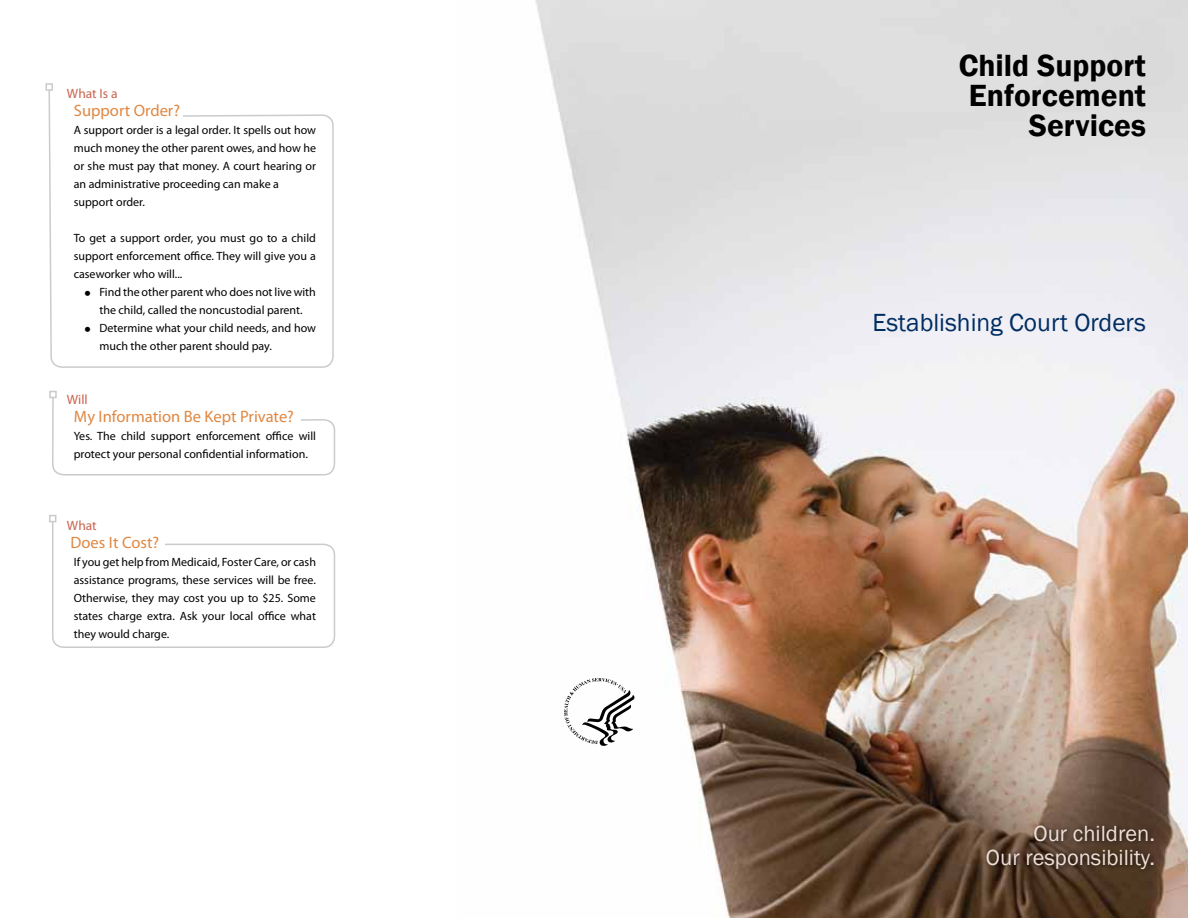
<style>
.page{position:relative;width:1188px;height:918px;background:#fff}
.page>*{position:absolute;margin:0;border:0;box-sizing:border-box;transform-origin:0 0}
.t1{font:600 31.5px/30px "Franklin Gothic";color:#000;text-align:right}
.t2{font:25.5px "Franklin Gothic";color:#002d62}
.t3{font:22.5px/24px "Franklin Gothic";color:#efdfd8;text-align:right}
.t4{font:16.5px "Myriad Pro";color:#e08741}
.t5{font:13.5px "Myriad Pro";color:#c9634d}
.t6{font:12px/18px "Myriad Pro";color:#000}
</style>
<div class="page">
<svg style="left:48px;top:91px;width:286px;height:277px"></svg>
<div style="left:45px;top:83px;width:8px;height:8px;border:2px solid #cacbcd"></div>
<svg style="left:51px;top:398px;width:285px;height:78px"></svg>
<div style="left:49px;top:391px;width:8px;height:7px;border:2px solid #cacbcd"></div>
<svg style="left:51px;top:520px;width:285px;height:128px"></svg>
<div style="left:49px;top:515px;width:7px;height:7px;border:2px solid #cacbcd"></div>
<img style="left:535px;top:0;width:653px;height:918px">
<div style="left:982px;top:821px;width:177px;height:55px;background:#000;opacity:.75"></div>
<svg style="left:564px;top:678px;width:71px;height:68px"></svg>
<svg style="left:85px;top:291px;width:5px;height:5px"></svg>
<svg style="left:85px;top:327px;width:5px;height:5px"></svg>
<p class="t5" style="left:67px;top:85px;width:52px">What Is a</p>
<h3 class="t4" style="left:74px;top:100px;width:108px">Support Order?</h3>
<p class="t6" style="left:74px;top:121px;width:244px">A support order is a legal order. It spells out how much money the other parent owes, and how he or she must pay that money. A court hearing or an administrative proceeding can make a support order.</p>
<p class="t6" style="left:74px;top:229px;width:244px;text-align:justify">To get a support order, you must go to a child support enforcement office. They will give you a caseworker who will...</p>
<p class="t6" style="left:99px;top:283px;width:218px">Find the other parent who does not live with the child, called the noncustodial parent.<br>Determine what your child needs, and how much the other parent should pay.</p>
<p class="t5" style="left:67px;top:391px;width:22px">Will</p>
<h3 class="t4" style="left:74px;top:406px;width:221px">My Information Be Kept Private?</h3>
<p class="t6" style="left:74px;top:427px;width:244px">Yes. The child support enforcement office will protect your personal confidential information.</p>
<p class="t5" style="left:67px;top:517px;width:31px">What</p>
<h3 class="t4" style="left:70px;top:532px;width:90px">Does It Cost?</h3>
<p class="t6" style="left:74px;top:553px;width:244px;text-align:justify">If you get help from Medicaid, Foster Care, or cash assistance programs, these services will be free.<br>Otherwise, they may cost you up to $25. Some states charge extra. Ask your local office what they would charge.</p>
<h1 class="t1" style="left:959px;top:51px;width:189px">Child Support<br>Enforcement<br>Services</h1>
<h2 class="t2" style="left:873px;top:307px;width:275px">Establishing Court Orders</h2>
<h3 class="t3" style="left:986px;top:822px;width:171px">Our children.<br>Our responsibility.</h3>
</div>
